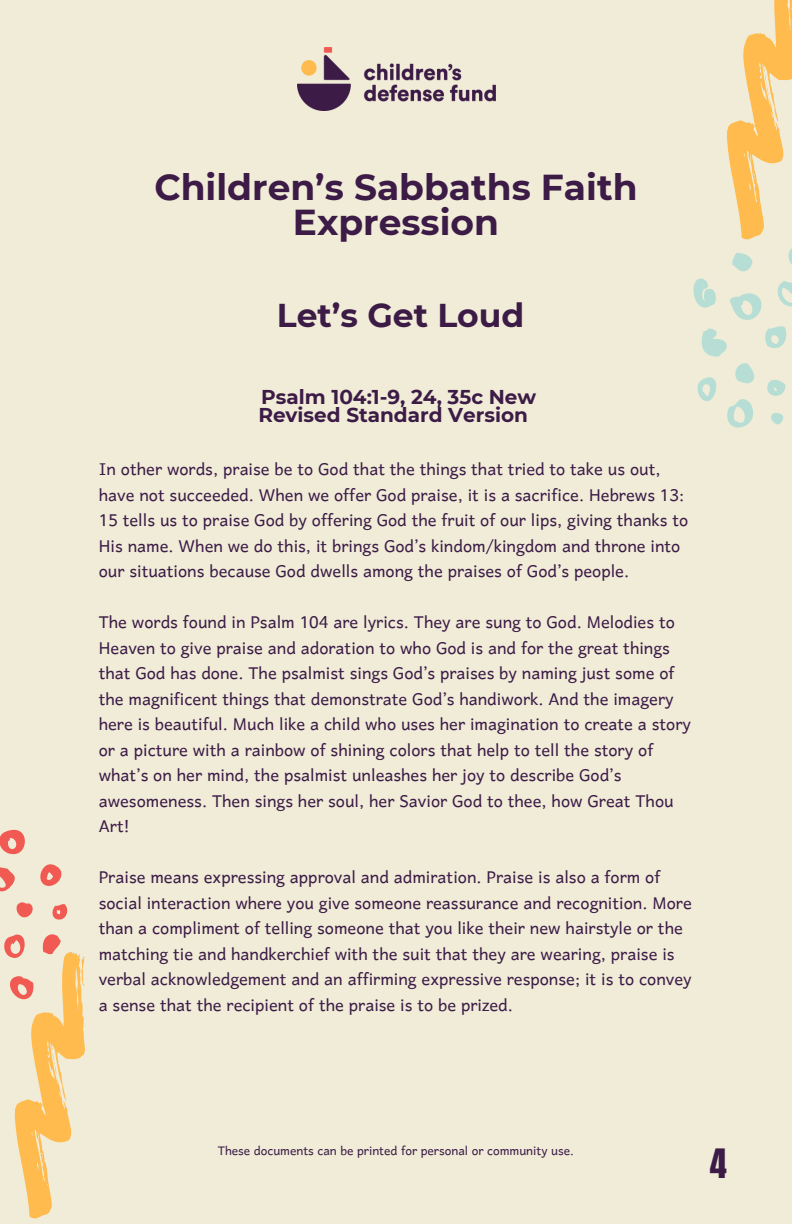
<style>
.page{position:relative;width:792px;height:1224px;background:#f0ecd7}
.page>*{position:absolute;margin:0;border:0;box-sizing:border-box;transform-origin:0 0}
.t1{font:700 36px/34.4px "Montserrat";color:#3c1b47;text-align:center}
.t2{font:34.4px "Anton";color:#3c1b47}
.t3{font:700 33px "Montserrat";color:#3c1b47}
.t4{font:22px/25.6px "Harmattan";color:#3c1b47}
.t5{font:700 20px/18px "Montserrat";color:#3c1b47}
.t6{font:16px "Harmattan";color:#3c1b47}
</style>
<div class="page">
<svg style="left:0;top:830px;width:25px;height:25px"></svg>
<svg style="left:40px;top:864px;width:22px;height:22px"></svg>
<svg style="left:0;top:867px;width:15px;height:25px"></svg>
<svg style="left:16px;top:902px;width:17px;height:16px"></svg>
<svg style="left:52px;top:904px;width:16px;height:16px"></svg>
<svg style="left:4px;top:934px;width:81px;height:285px"></svg>
<svg style="left:727px;top:0;width:65px;height:272px"></svg>
<svg style="left:693px;top:278px;width:99px;height:150px"></svg>
<img style="left:297px;top:48px;width:198px;height:63px">
<h1 class="t1" style="left:154px;top:170px;width:485px">Children’s Sabbaths Faith<br>Expression</h1>
<p class="t3" style="left:277px;top:295px;width:249px">Let’s Get Loud</p>
<p class="t5" style="left:258px;top:388px;width:279px">Psalm 104:1-9, 24, 35c New<br>Revised Standard Version</p>
<h1 class="t4" style="left:99px;top:455px;width:591px">In other words, praise be to God that the things that tried to take us out, have not succeeded. When we offer God praise, it is a sacrifice. Hebrews 13:<br>15 tells us to praise God by offering God the fruit of our lips, giving thanks to His name. When we do this, it brings God’s kindom/kingdom and throne into our situations because God dwells among the praises of God’s people.</h1>
<h2 class="t4" style="left:99px;top:608px;width:594px">The words found in Psalm 104 are lyrics. They are sung to God. Melodies to Heaven to give praise and adoration to who God is and for the great things that God has done. The psalmist sings God’s praises by naming just some of the magnificent things that demonstrate God’s handiwork. And the imagery here is beautiful. Much like a child who uses her imagination to create a story or a picture with a rainbow of shining colors that help to tell the story of what’s on her mind, the psalmist unleashes her joy to describe God’s awesomeness. Then sings her soul, her Savior God to thee, how Great Thou Art!</h2>
<p class="t4" style="left:99px;top:863px;width:595px">Praise means expressing approval and admiration. Praise is also a form of social interaction where you give someone reassurance and recognition. More than a compliment of telling someone that you like their new hairstyle or the matching tie and handkerchief with the suit that they are wearing, praise is verbal acknowledgement and an affirming expressive response; it is to convey a sense that the recipient of the praise is to be prized.</p>
<p class="t6" style="left:218px;top:1140px;width:358px">These documents can be printed for personal or community use.</p>
<h3 class="t2" style="left:710px;top:1139px;width:18px">4</h3>
</div>
